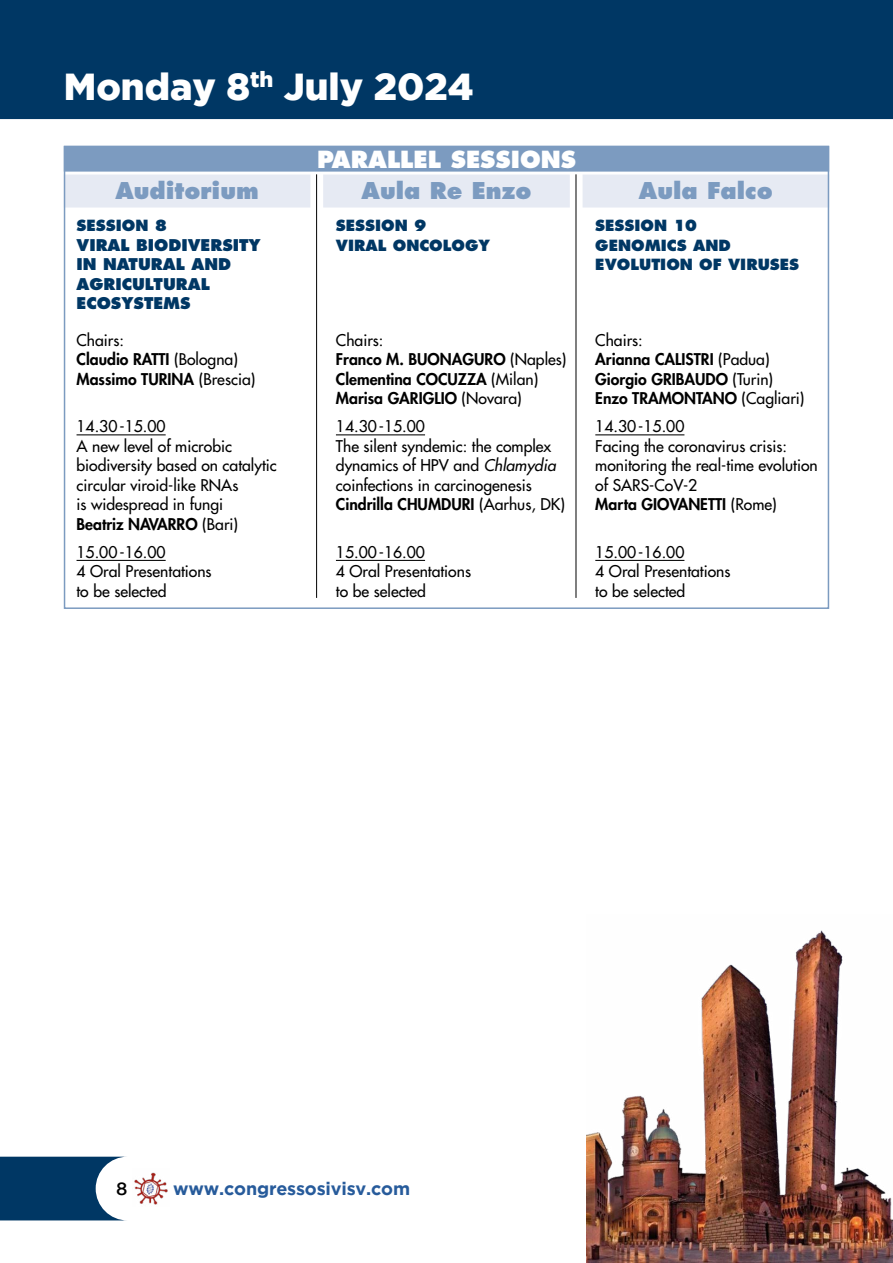
<style>
.page{position:relative;width:893px;height:1263px;background:#fff}
.page>*{position:absolute;margin:0;border:0;box-sizing:border-box;transform-origin:0 0}
.t1{font:900 37.5px "Gotham";color:#fff}
.t2{font:800 22.95px "Futura Std";color:#fff}
.t3{font:800 22.5px "Futura Std";color:#7c9bc0}
.t4{font:700 18px "Gotham";letter-spacing:-.01em;color:#275b9b}
.t5{font:500 18px "Gotham";color:#000}
.t6{font:500 15.75px/19.5px "Futura Std";color:#000}
.t7{font:800 15.75px/19.5px "Futura Std";color:#000}
.t8{font:800 15.75px/19.5px "Futura Std";color:#003764}
.t9{font:800 15px/19.5px "Futura Std";color:#003764}
.s1{font-weight:800}
.s2{font-weight:500}
.s3{font-style:italic}
</style>
<div class="page">
<img style="left:134px;top:1172px;width:34px;height:33px">
<div style="left:0;top:0;width:893px;height:119px;background:#003764"></div>
<svg style="left:0;top:1157px;width:123px;height:63px"></svg>
<div style="left:64px;top:146px;width:765px;height:26px;background:#7c9bc0"></div>
<div style="left:64px;top:175px;width:246px;height:33px;background:#e6eaf3"></div>
<hr style="left:77px;top:434px;width:89px;height:1px;background:#000">
<hr style="left:77px;top:560px;width:89px;height:1px;background:#000">
<div style="left:323px;top:175px;width:247px;height:33px;background:#e6eaf3"></div>
<hr style="left:336px;top:434px;width:89px;height:1px;background:#000">
<hr style="left:336px;top:560px;width:89px;height:1px;background:#000">
<div style="left:583px;top:175px;width:246px;height:33px;background:#e6eaf3"></div>
<hr style="left:595px;top:434px;width:89px;height:1px;background:#000">
<hr style="left:595px;top:560px;width:89px;height:1px;background:#000">
<img style="left:587px;top:930px;width:306px;height:333px">
<hr style="left:316px;top:174px;width:1px;height:424px;background:#000">
<hr style="left:576px;top:174px;width:1px;height:424px;background:#000">
<div style="left:64px;top:146px;width:765px;height:463px;border:2px solid #7c9bc0"></div>
<h1 class="t1" style="left:64px;top:65px;width:411px">Monday 8<sup>th</sup> July 2024</h1>
<h3 class="t3" style="left:115px;top:176px;width:145px">Auditorium</h3>
<p class="t9" style="left:77px;top:216px;width:92px">SESSION 8</p>
<p class="t8" style="left:77px;top:235px;width:186px">VIRAL BIODIVERSITY<br>IN NATURAL AND<br>AGRICULTURAL<br>ECOSYSTEMS</p>
<p class="t6" style="left:77px;top:330px;width:180px">Chairs:<br><span class="s1">Claudio RATTI</span> (Bologna)<br><span class="s1">Massimo TURINA</span> (Brescia)</p>
<p class="t6" style="left:77px;top:417px;width:202px">14.30-15.00<br>A new level of microbic biodiversity based on catalytic circular viroid-like RNAs<br>is widespread in fungi<br><span class="s1">Beatriz NAVARRO</span> (Bari)</p>
<p class="t6" style="left:77px;top:542px;width:137px">15.00-16.00<br>4 Oral Presentations to be selected</p>
<h2 class="t2" style="left:317px;top:145px;width:260px">PARALLEL SESSIONS</h2>
<h3 class="t3" style="left:362px;top:176px;width:171px">Aula Re Enzo</h3>
<p class="t9" style="left:336px;top:216px;width:156px">SESSION 9<br>VIRAL ONCOLOGY</p>
<p class="t7" style="left:336px;top:330px;width:232px"><span class="s2">Chairs:<br></span>Franco M. BUONAGURO <span class="s2">(Naples)<br></span>Clementina COCUZZA <span class="s2">(Milan)<br></span>Marisa GARIGLIO <span class="s2">(Novara)</span></p>
<p class="t6" style="left:336px;top:417px;width:231px">14.30-15.00<br>The silent syndemic: the complex dynamics of HPV and <span class="s3">Chlamydia </span>coinfections in carcinogenesis<br><span class="s1">Cindrilla CHUMDURI</span> (Aarhus, DK)</p>
<p class="t6" style="left:336px;top:542px;width:137px">15.00-16.00<br>4 Oral Presentations to be selected</p>
<h3 class="t3" style="left:639px;top:176px;width:135px">Aula Falco</h3>
<p class="t9" style="left:595px;top:216px;width:205px">SESSION 10<br>GENOMICS AND<br>EVOLUTION OF VIRUSES</p>
<p class="t7" style="left:595px;top:330px;width:211px"><span class="s2">Chairs:<br></span>Arianna CALISTRI <span class="s2">(Padua)<br></span>Giorgio GRIBAUDO <span class="s2">(Turin)<br></span>Enzo TRAMONTANO <span class="s2">(Cagliari)</span></p>
<p class="t6" style="left:595px;top:417px;width:224px">14.30-15.00<br>Facing the coronavirus crisis: monitoring the real-time evolution of SARS-CoV-2<br><span class="s1">Marta GIOVANETTI</span> (Rome)</p>
<p class="t6" style="left:595px;top:542px;width:137px">15.00-16.00<br>4 Oral Presentations to be selected</p>
<p class="t5" style="left:116px;top:1178px;width:13px">8</p>
<p class="t4" style="left:173px;top:1178px;width:238px">www.congressosivisv.com</p>
</div>
